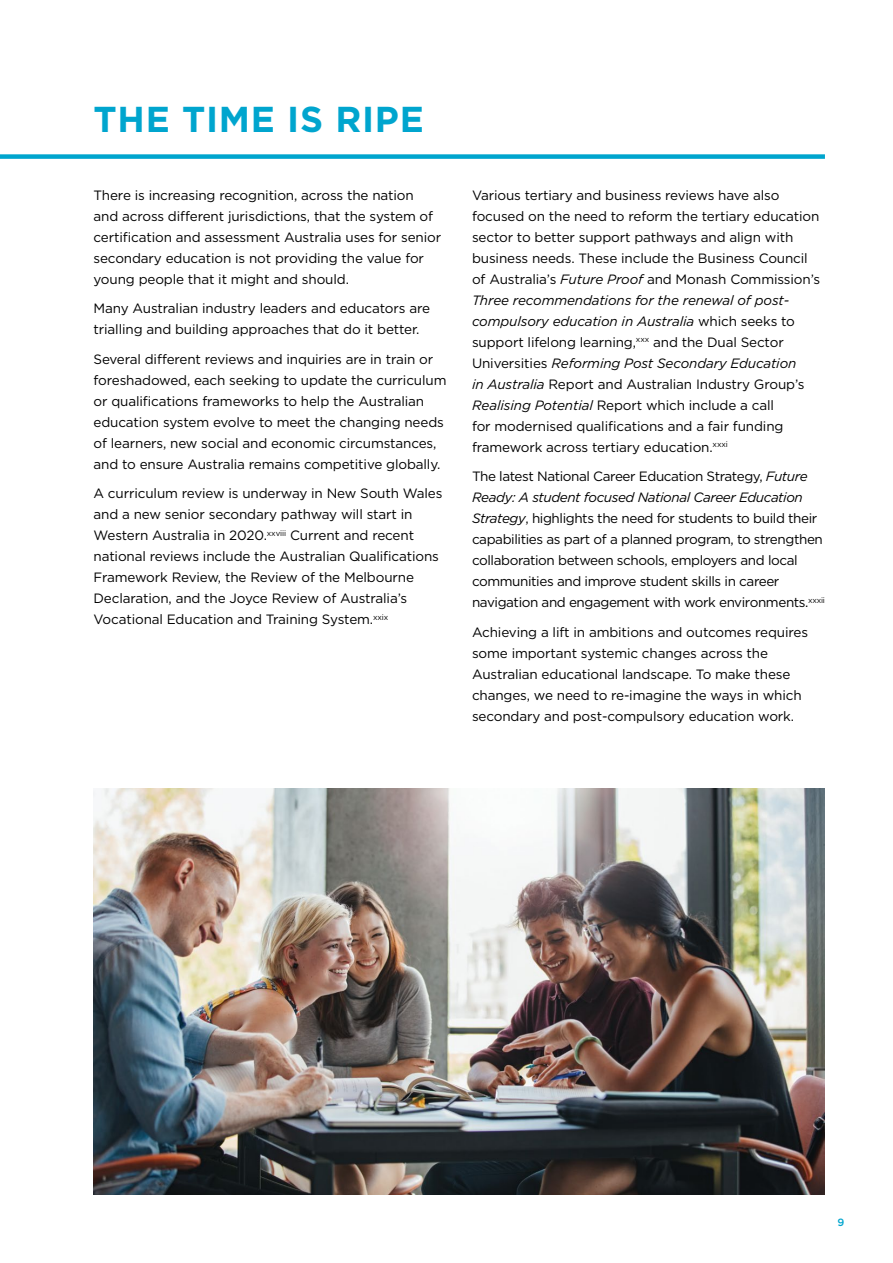
<style>
.page{position:relative;width:893px;height:1263px;background:#fff}
.page>*{position:absolute;margin:0;border:0;box-sizing:border-box;transform-origin:0 0}
.t1{font:700 36px "Gotham";letter-spacing:.02em;color:#00a5ce}
.t2{font:13.5px/21px "Gotham";letter-spacing:-.01em;color:#000}
.t3{font:13.5px/21px "Gotham";letter-spacing:-.03em;color:#000}
.t4{font:500 10.5px "Gotham";color:#00a5ce}
.s1{font-style:italic}
</style>
<div class="page">
<div style="left:0;top:154px;width:825px;height:5px;background:#00a5ce"></div>
<img style="left:94px;top:788px;width:731px;height:407px">
<h1 class="t1" style="left:94px;top:98px;width:332px">THE TIME IS RIPE</h1>
<p class="t2" style="left:94px;top:184px;width:349px">There is increasing recognition, across the nation and across different jurisdictions, that the system of certification and assessment Australia uses for senior secondary education is not providing the value for young people that it might and should.</p>
<p class="t2" style="left:94px;top:298px;width:338px">Many Australian industry leaders and educators are trialling and building approaches that do it better.</p>
<p class="t2" style="left:94px;top:348px;width:354px">Several different reviews and inquiries are in train or foreshadowed, each seeking to update the curriculum or qualifications frameworks to help the Australian education system evolve to meet the changing needs of learners, new social and economic circumstances, and to ensure Australia remains competitive globally.</p>
<p class="t2" style="left:94px;top:483px;width:350px">A curriculum review is underway in New South Wales and a new senior secondary pathway will start in Western Australia in 2020.<sup>xxviii</sup> Current and recent national reviews include the Australian Qualifications Framework Review, the Review of the Melbourne Declaration, and the Joyce Review of Australia’s Vocational Education and Training System.<sup>xxix</sup></p>
<p class="t2" style="left:472px;top:184px;width:350px">Various tertiary and business reviews have also focused on the need to reform the tertiary education sector to better support pathways and align with business needs. These include the Business Council of Australia’s <span class="s1">Future Proof</span> and Monash Commission’s <span class="s1">Three recommendations for the renewal of post&shy;compulsory education in Australia</span> which seeks to support lifelong learning,<sup>xxx</sup> and the Dual Sector Universities <span class="s1">Reforming Post Secondary Education<br>in Australia</span> Report and Australian Industry Group’s <span class="s1">Realising Potential</span> Report which include a call<br>for modernised qualifications and a fair funding framework across tertiary education.<sup>xxxi</sup></p>
<p class="t3" style="left:472px;top:466px;width:354px">The latest National Career Education Strategy, <span class="s1">Future Ready: A student focused National Career Education Strategy</span>, highlights the need for students to build their capabilities as part of a planned program, to strengthen collaboration between schools, employers and local communities and improve student skills in career navigation and engagement with work environments.<sup>xxxii</sup></p>
<p class="t2" style="left:472px;top:621px;width:338px">Achieving a lift in ambitions and outcomes requires some important systemic changes across the Australian educational landscape. To make these changes, we need to re-imagine the ways in which secondary and post-compulsory education work.</p>
<p class="t4" style="left:837px;top:1216px;width:8px">9</p>
</div>
